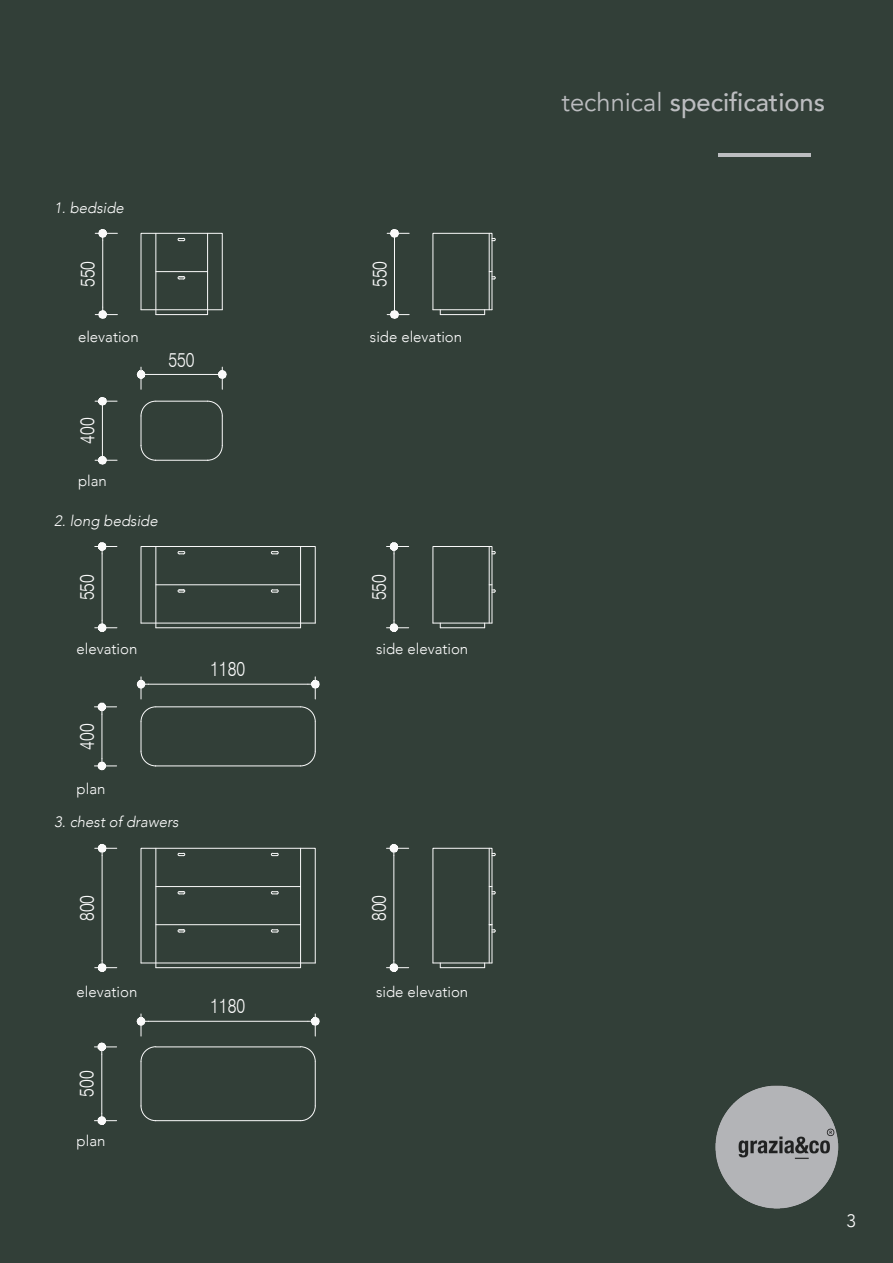
<style>
.page{position:relative;width:893px;height:1263px;background:#323f38}
.page>*{position:absolute;margin:0;border:0;box-sizing:border-box;transform-origin:0 0}
.t1{font:500 25.5px "Avenir";color:#bcbdc0}
.t2{font:300 20.55px "Swiss 721 BT";color:#fafafa;scale:.8 1}
.t3{font:300 18px "Avenir";color:#fff}
.t4{font:300 15px "Avenir";color:#fff}
.t5{font:italic 300 15px "Avenir";color:#fff}
.s1{font-weight:400}
</style>
<div class="page">
<hr style="left:719px;top:153px;width:92px;height:3px;background:#bcbdc0">
<img style="left:716px;top:1086px;width:123px;height:123px">
<hr style="left:156px;top:314px;width:52px;height:1px;background:#fafafa">
<hr style="left:156px;top:233px;width:1px;height:82px;background:#fafafa">
<hr style="left:207px;top:233px;width:1px;height:82px;background:#fafafa">
<hr style="left:156px;top:401px;width:52px;height:1px;background:#fafafa">
<hr style="left:155px;top:460px;width:53px;height:1px;background:#fafafa">
<svg style="left:207px;top:400px;width:16px;height:61px"></svg>
<svg style="left:140px;top:400px;width:16px;height:61px"></svg>
<svg style="left:140px;top:233px;width:83px;height:77px;background:#424e47"></svg>
<svg style="left:432px;top:233px;width:64px;height:82px;background:#414d46"></svg>
<hr style="left:156px;top:627px;width:145px;height:1px;background:#fafafa">
<hr style="left:156px;top:546px;width:1px;height:82px;background:#fafafa">
<hr style="left:300px;top:546px;width:1px;height:82px;background:#fafafa">
<hr style="left:156px;top:706px;width:145px;height:1px;background:#fafafa">
<hr style="left:155px;top:766px;width:146px;height:1px;background:#fafafa">
<svg style="left:300px;top:706px;width:16px;height:60px"></svg>
<svg style="left:140px;top:706px;width:16px;height:60px"></svg>
<svg style="left:432px;top:546px;width:64px;height:82px;background:#414d46"></svg>
<svg style="left:140px;top:546px;width:176px;height:78px;background:#3e4a44"></svg>
<hr style="left:156px;top:967px;width:145px;height:1px;background:#fafafa">
<hr style="left:141px;top:963px;width:174px;height:1px;background:#fafafa">
<hr style="left:156px;top:848px;width:1px;height:120px;background:#fafafa">
<hr style="left:300px;top:848px;width:1px;height:120px;background:#fafafa">
<hr style="left:156px;top:1046px;width:145px;height:1px;background:#fafafa">
<svg style="left:140px;top:1046px;width:16px;height:16px"></svg>
<hr style="left:315px;top:1061px;width:1px;height:45px;background:#fafafa">
<svg style="left:300px;top:1046px;width:16px;height:16px"></svg>
<hr style="left:155px;top:1120px;width:146px;height:1px;background:#fafafa">
<svg style="left:300px;top:1105px;width:16px;height:16px"></svg>
<hr style="left:141px;top:1061px;width:1px;height:45px;background:#fafafa">
<svg style="left:140px;top:1105px;width:16px;height:16px"></svg>
<svg style="left:140px;top:848px;width:176px;height:115px;background:#3c4842"></svg>
<svg style="left:432px;top:848px;width:64px;height:120px;background:#3f4b45"></svg>
<hr style="left:149px;top:684px;width:159px;height:1px;background:#fafafa">
<svg style="left:137px;top:677px;width:12px;height:22px"></svg>
<svg style="left:308px;top:677px;width:12px;height:22px"></svg>
<hr style="left:102px;top:714px;width:1px;height:44px;background:#fafafa">
<svg style="left:94px;top:758px;width:23px;height:12px"></svg>
<svg style="left:94px;top:702px;width:23px;height:12px"></svg>
<hr style="left:102px;top:554px;width:1px;height:66px;background:#fafafa">
<svg style="left:95px;top:620px;width:22px;height:12px"></svg>
<svg style="left:95px;top:542px;width:22px;height:12px"></svg>
<hr style="left:394px;top:554px;width:1px;height:66px;background:#fafafa">
<svg style="left:386px;top:620px;width:23px;height:12px"></svg>
<svg style="left:386px;top:542px;width:23px;height:12px"></svg>
<hr style="left:148px;top:1021px;width:160px;height:1px;background:#fafafa">
<svg style="left:137px;top:1014px;width:11px;height:22px"></svg>
<svg style="left:308px;top:1014px;width:12px;height:22px"></svg>
<hr style="left:101px;top:1054px;width:1px;height:59px;background:#fafafa">
<svg style="left:94px;top:1113px;width:23px;height:12px"></svg>
<svg style="left:94px;top:1042px;width:23px;height:12px"></svg>
<hr style="left:102px;top:856px;width:1px;height:104px;background:#fafafa">
<svg style="left:95px;top:960px;width:22px;height:12px"></svg>
<svg style="left:95px;top:844px;width:22px;height:12px"></svg>
<hr style="left:394px;top:856px;width:1px;height:104px;background:#fafafa">
<svg style="left:386px;top:960px;width:23px;height:12px"></svg>
<svg style="left:386px;top:844px;width:23px;height:12px"></svg>
<hr style="left:102px;top:409px;width:1px;height:44px;background:#fafafa">
<svg style="left:95px;top:453px;width:22px;height:12px"></svg>
<svg style="left:95px;top:397px;width:22px;height:12px"></svg>
<hr style="left:102px;top:241px;width:1px;height:66px;background:#fafafa">
<svg style="left:95px;top:307px;width:22px;height:12px"></svg>
<svg style="left:95px;top:229px;width:22px;height:12px"></svg>
<hr style="left:394px;top:241px;width:1px;height:66px;background:#fafafa">
<svg style="left:387px;top:307px;width:22px;height:12px"></svg>
<svg style="left:387px;top:229px;width:22px;height:12px"></svg>
<hr style="left:149px;top:374px;width:66px;height:1px;background:#fafafa">
<svg style="left:137px;top:367px;width:12px;height:22px"></svg>
<svg style="left:215px;top:367px;width:12px;height:22px"></svg>
<p class="t5" style="left:54px;top:198px;width:71px">1. bedside</p>
<p class="t2" style="left:75px;top:287px;width:34px;rotate:-90deg">550</p>
<p class="t2" style="left:367px;top:287px;width:34px;rotate:-90deg">550</p>
<p class="t4" style="left:78px;top:328px;width:62px">elevation</p>
<p class="t2" style="left:169px;top:347px;width:34px">550</p>
<p class="t2" style="left:75px;top:444px;width:34px;rotate:-90deg">400</p>
<p class="t4" style="left:78px;top:472px;width:30px">plan</p>
<p class="t5" style="left:54px;top:512px;width:105px">2. long bedside</p>
<p class="t4" style="left:370px;top:328px;width:94px">side elevation</p>
<p class="t2" style="left:74px;top:600px;width:34px;rotate:-90deg">550</p>
<p class="t2" style="left:366px;top:600px;width:34px;rotate:-90deg">550</p>
<p class="t4" style="left:77px;top:640px;width:62px">elevation</p>
<p class="t2" style="left:74px;top:749px;width:34px;rotate:-90deg">400</p>
<p class="t4" style="left:77px;top:780px;width:30px">plan</p>
<p class="t5" style="left:54px;top:813px;width:126px">3. chest of drawers</p>
<p class="t2" style="left:210px;top:656px;width:45px">1180</p>
<p class="t4" style="left:376px;top:640px;width:94px">side elevation</p>
<p class="t2" style="left:74px;top:921px;width:34px;rotate:-90deg">800</p>
<p class="t2" style="left:366px;top:921px;width:34px;rotate:-90deg">800</p>
<p class="t4" style="left:77px;top:983px;width:62px">elevation</p>
<p class="t2" style="left:74px;top:1097px;width:34px;rotate:-90deg">500</p>
<p class="t4" style="left:77px;top:1131px;width:30px">plan</p>
<p class="t2" style="left:210px;top:994px;width:45px">1180</p>
<p class="t4" style="left:376px;top:983px;width:94px">side elevation</p>
<p class="t1" style="left:562px;top:80px;width:265px"><span class="s1">technical</span> specifications</p>
<p class="t3" style="left:846px;top:1210px;width:11px">3</p>
</div>
